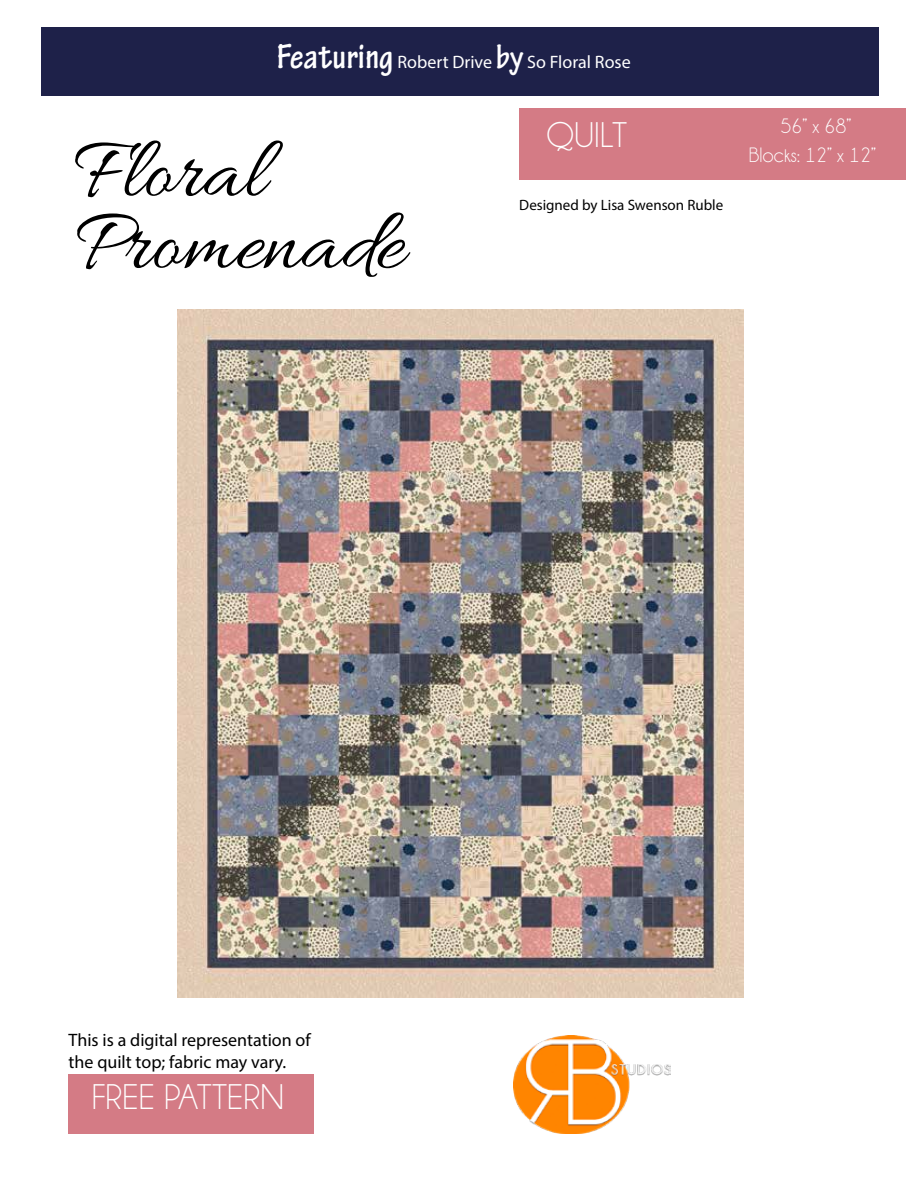
<style>
.page{position:relative;width:918px;height:1188px;background:#fff}
.page>*{position:absolute;margin:0;border:0;box-sizing:border-box;transform-origin:0 0}
.t1{font:90px/72px "Allura";color:#000}
.t2{font:36px "Champagne&Limousines";color:#fff}
.t3{font:21px/28.7px "Champagne&Limousines";color:#fff;text-align:center}
.t4{font:18px/21.6px "Myriad Pro";color:#000}
.t5{font:18px "Myriad Pro";color:#fff}
.t6{font:15px "Myriad Pro";color:#000}
.s1{font-family:"Tekton Pro";font-weight:700;font-stretch:condensed;font-size:37.5px}
.s2{font-family:"Tekton Pro";font-weight:700;font-stretch:condensed;font-size:36px}
</style>
<div class="page">
<div style="left:519px;top:108px;width:387px;height:71px;background:#d47b85"></div>
<div style="left:42px;top:27px;width:837px;height:69px;background:#1e2149"></div>
<div style="left:68px;top:1075px;width:245px;height:59px;background:#d47b85"></div>
<img style="left:513px;top:1036px;width:157px;height:98px">
<img style="left:177px;top:309px;width:567px;height:689px">
<p class="t5" style="left:277px;top:51px;width:355px"><span class="s1">Featuring</span> Robert Drive <span class="s2">by</span> So Floral Rose</p>
<h1 class="t1" style="left:74px;top:142px;width:332px">Floral<br>Promenade</h1>
<h2 class="t2" style="left:546px;top:116px;width:82px">QUILT</h2>
<p class="t6" style="left:519px;top:195px;width:206px">Designed by Lisa Swenson Ruble</p>
<p class="t3" style="left:749px;top:112px;width:129px">56” x 68”<br>Blocks: 12” x 12”</p>
<p class="t4" style="left:69px;top:1029px;width:244px">This is a digital representation of the quilt top; fabric may vary.</p>
<h2 class="t2" style="left:92px;top:1079px;width:194px">FREE PATTERN</h2>
</div>
